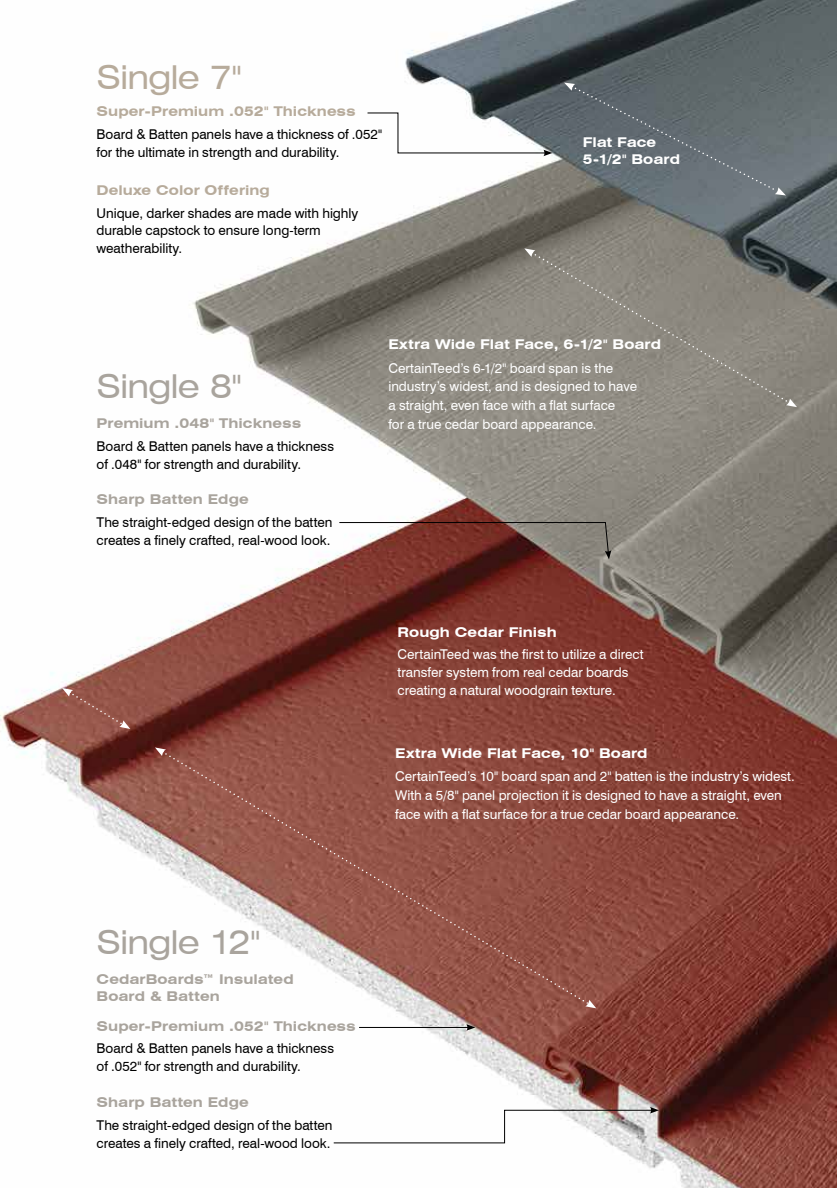
<style>
.page{position:relative;width:837px;height:1188px;background:#fff}
.page>*{position:absolute;margin:0;border:0;box-sizing:border-box;transform-origin:0 0}
.t1{font:expanded 33px "Swiss 721 BT";letter-spacing:-.03em;color:#a9a49d}
.t2{font:expanded 33px "Swiss 721 BT";letter-spacing:-.03em;color:#b7ab9b}
.t3{font:13.5px/18px "Swiss 721 BT";color:#000}
.t4{font:13.5px/18.8px "Swiss 721 BT";color:#fff}
.t5{font:700 expanded 13.5px/16.5px "Swiss 721 BT";letter-spacing:.005em;color:#a9a49d}
.t6{font:700 expanded 13.5px/16.5px "Swiss 721 BT";letter-spacing:.005em;color:#fff}
.t7{font:700 expanded 13.5px "Swiss 721 BT";letter-spacing:.005em;color:#b7ab9b}
</style>
<div class="page">
<img style="left:0;top:0;width:837px;height:1188px">
<svg style="left:524px;top:248px;width:273px;height:159px;background:#8b877f"></svg>
<svg style="left:564px;top:83px;width:222px;height:112px;background:#656e72"></svg>
<svg style="left:367px;top:113px;width:185px;height:43px"></svg>
<hr style="left:359px;top:1027px;width:110px;height:1px;background:#000">
<svg style="left:466px;top:1024px;width:9px;height:7px"></svg>
<svg style="left:333px;top:1107px;width:326px;height:36px"></svg>
<svg style="left:339px;top:522px;width:272px;height:37px;background:#865f58"></svg>
<svg style="left:164px;top:752px;width:425px;height:253px"></svg>
<svg style="left:155px;top:747px;width:11px;height:9px"></svg>
<svg style="left:585px;top:1000px;width:11px;height:8px"></svg>
<svg style="left:62px;top:688px;width:68px;height:41px;background:#9a5c50"></svg>
<h1 class="t2" style="left:97px;top:57px;width:146px">Single 7"</h1>
<p class="t7" style="left:97px;top:104px;width:261px">Super-Premium .052" Thickness</p>
<p class="t3" style="left:97px;top:125px;width:287px">Board &amp; Batten panels have a thickness of .052" for the ultimate in strength and durability.</p>
<p class="t7" style="left:97px;top:182px;width:175px">Deluxe Color Offering</p>
<p class="t3" style="left:97px;top:204px;width:263px">Unique, darker shades are made with highly durable capstock to ensure long-term weatherability.</p>
<p class="t6" style="left:583px;top:134px;width:99px">Flat Face<br>5-1/2" Board</p>
<h1 class="t1" style="left:97px;top:366px;width:147px">Single 8"</h1>
<p class="t5" style="left:97px;top:415px;width:206px">Premium .048" Thickness</p>
<p class="t3" style="left:97px;top:437px;width:239px">Board &amp; Batten panels have a thickness of .048" for strength and durability.</p>
<p class="t5" style="left:97px;top:491px;width:154px">Sharp Batten Edge</p>
<p class="t3" style="left:97px;top:513px;width:237px">The straight-edged design of the batten creates a finely crafted, real-wood look.</p>
<p class="t6" style="left:388px;top:336px;width:274px">Extra Wide Flat Face, 6-1/2" Board</p>
<p class="t4" style="left:388px;top:358px;width:250px">CertainTeed’s 6-1/2" board span is the industry’s widest, and is designed to have a straight, even face with a flat surface<br>for a true cedar board appearance.</p>
<p class="t6" style="left:398px;top:623px;width:161px">Rough Cedar Finish</p>
<p class="t4" style="left:398px;top:645px;width:248px;line-height:18px">CertainTeed was the first to utilize a direct transfer system from real cedar boards creating a natural woodgrain texture.</p>
<p class="t6" style="left:395px;top:745px;width:254px">Extra Wide Flat Face, 10" Board</p>
<p class="t4" style="left:395px;top:767px;width:401px">CertainTeed’s 10" board span and 2" batten is the industry’s widest.<br>With a 5/8" panel projection it is designed to have a straight, even face with a flat surface for a true cedar board appearance.</p>
<h1 class="t1" style="left:97px;top:923px;width:165px">Single 12"</h1>
<p class="t5" style="left:97px;top:971px;width:199px">CedarBoards™ Insulated<br>Board &amp; Batten</p>
<p class="t5" style="left:97px;top:1018px;width:261px">Super-Premium .052" Thickness</p>
<p class="t3" style="left:97px;top:1039px;width:239px">Board &amp; Batten panels have a thickness of .052" for strength and durability.</p>
<p class="t5" style="left:97px;top:1094px;width:154px">Sharp Batten Edge</p>
<p class="t3" style="left:97px;top:1116px;width:237px">The straight-edged design of the batten creates a finely crafted, real-wood look.</p>
</div>
